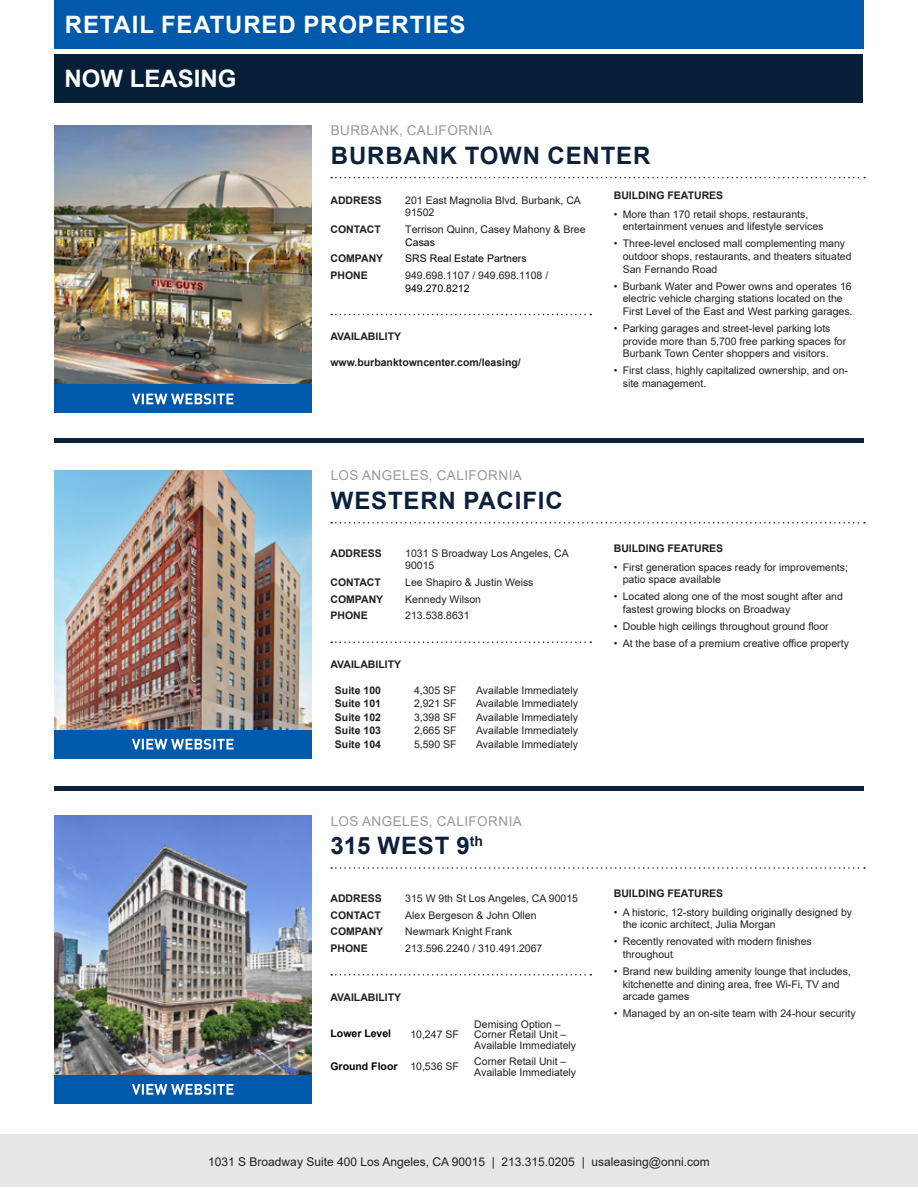
<style>
.page{position:relative;width:918px;height:1188px;background:#fff}
.page>*{position:absolute;margin:0;border:0;box-sizing:border-box;transform-origin:0 0}
.t1{font:700 24px "Arial";letter-spacing:.035em;color:#0c203c}
.t2{font:700 24px "Arial";letter-spacing:.035em;color:#fff}
.t3{font:700 24px "Arial";color:#fff}
.t4{font:13.5px "Arial";letter-spacing:.035em;color:#989999}
.t5{font:12px "Arial";color:#231f20}
.t6{font:10.5px/12.6px "Arial";color:#231f20}
.t7{font:700 10.5px "Arial";color:#231f20}
.t8{font:10.5px "Arial";color:#000}
.t9{font:700 10.5px "Arial";color:#000}
</style>
<div class="page">
<div style="left:0;top:1134px;width:918px;height:53px;background:#e6e7e9"></div>
<div style="left:54px;top:0;width:810px;height:49px;background:#0059aa"></div>
<svg style="left:331px;top:314px;width:260px;height:1px"></svg>
<svg style="left:331px;top:641px;width:260px;height:2px"></svg>
<svg style="left:331px;top:974px;width:260px;height:2px"></svg>
<div style="left:54px;top:54px;width:808px;height:49px;background:#061e36"></div>
<svg style="left:331px;top:177px;width:534px;height:1px"></svg>
<svg style="left:331px;top:522px;width:534px;height:2px"></svg>
<svg style="left:331px;top:867px;width:534px;height:2px"></svg>
<div style="left:54px;top:438px;width:810px;height:5px;background:#0c203c"></div>
<div style="left:54px;top:786px;width:810px;height:5px;background:#0c203c"></div>
<img style="left:54px;top:125px;width:257px;height:260px">
<div style="left:54px;top:385px;width:257px;height:28px;background:#0059aa"></div>
<svg style="left:132px;top:394px;width:102px;height:10px"></svg>
<img style="left:54px;top:471px;width:257px;height:259px">
<div style="left:54px;top:730px;width:257px;height:28px;background:#0059aa"></div>
<svg style="left:132px;top:739px;width:102px;height:11px"></svg>
<img style="left:54px;top:816px;width:257px;height:259px">
<div style="left:54px;top:1075px;width:257px;height:28px;background:#0059aa"></div>
<svg style="left:132px;top:1084px;width:102px;height:11px"></svg>
<p class="t2" style="left:65px;top:8px;width:402px">RETAIL FEATURED PROPERTIES</p>
<p class="t3" style="left:64px;top:62px;width:174px">NOW LEASING</p>
<p class="t4" style="left:331px;top:121px;width:163px">BURBANK, CALIFORNIA</p>
<p class="t1" style="left:331px;top:138px;width:321px">BURBANK TOWN CENTER</p>
<p class="t7" style="left:330px;top:193px;width:53px">ADDRESS</p>
<p class="t6" style="left:405px;top:194px;width:177px">201 East Magnolia Blvd. Burbank, CA<br>91502</p>
<p class="t7" style="left:330px;top:222px;width:52px">CONTACT</p>
<p class="t6" style="left:405px;top:223px;width:182px">Terrison Quinn, Casey Mahony &amp; Bree</p>
<p class="t8" style="left:405px;top:235px;width:31px">Casas</p>
<p class="t7" style="left:330px;top:251px;width:54px">COMPANY</p>
<p class="t8" style="left:405px;top:251px;width:123px">SRS Real Estate Partners</p>
<p class="t7" style="left:330px;top:268px;width:39px">PHONE</p>
<p class="t6" style="left:405px;top:269px;width:145px">949.698.1107 / 949.698.1108 /</p>
<p class="t8" style="left:405px;top:281px;width:66px">949.270.8212</p>
<p class="t7" style="left:330px;top:329px;width:72px">AVAILABILITY</p>
<p class="t7" style="left:330px;top:355px;width:192px">www.burbanktowncenter.com/leasing/</p>
<p class="t7" style="left:614px;top:188px;width:111px">BUILDING FEATURES</p>
<p class="t6" style="left:623px;top:208px;width:202px;text-indent:-9px">• More than 170 retail shops, restaurants, entertainment venues and lifestyle services</p>
<p class="t6" style="left:623px;top:237px;width:230px;text-indent:-9px">• Three-level enclosed mall complementing many outdoor shops, restaurants, and theaters situated<br>San Fernando Road</p>
<p class="t6" style="left:623px;top:280px;width:231px;text-indent:-9px">• Burbank Water and Power owns and operates 16 electric vehicle charging stations located on the<br>First Level of the East and West parking garages.</p>
<p class="t6" style="left:623px;top:322px;width:225px;text-indent:-9px">• Parking garages and street-level parking lots provide more than 5,700 free parking spaces for<br>Burbank Town Center shoppers and visitors.</p>
<p class="t6" style="left:623px;top:364px;width:227px;text-indent:-9px">• First class, highly capitalized ownership, and on&shy;site management.</p>
<p class="t4" style="left:331px;top:466px;width:193px">LOS ANGELES, CALIFORNIA</p>
<p class="t1" style="left:331px;top:483px;width:233px">WESTERN PACIFIC</p>
<p class="t7" style="left:330px;top:546px;width:53px">ADDRESS</p>
<p class="t6" style="left:405px;top:547px;width:165px">1031 S Broadway Los Angeles, CA<br>90015</p>
<p class="t7" style="left:330px;top:575px;width:52px">CONTACT</p>
<p class="t6" style="left:405px;top:576px;width:130px">Lee Shapiro &amp; Justin Weiss</p>
<p class="t7" style="left:330px;top:592px;width:54px">COMPANY</p>
<p class="t6" style="left:405px;top:593px;width:77px">Kennedy Wilson</p>
<p class="t7" style="left:330px;top:608px;width:39px">PHONE</p>
<p class="t6" style="left:405px;top:609px;width:66px">213.538.8631</p>
<p class="t7" style="left:330px;top:657px;width:72px">AVAILABILITY</p>
<p class="t7" style="left:335px;top:682px;width:48px">Suite 100</p>
<p class="t6" style="left:414px;top:683px;width:44px">4,305 SF</p>
<p class="t6" style="left:476px;top:683px;width:103px">Available Immediately</p>
<p class="t7" style="left:335px;top:696px;width:48px">Suite 101</p>
<p class="t6" style="left:414px;top:697px;width:44px">2,921 SF</p>
<p class="t6" style="left:476px;top:697px;width:103px">Available Immediately</p>
<p class="t7" style="left:335px;top:710px;width:48px">Suite 102</p>
<p class="t6" style="left:414px;top:711px;width:44px">3,398 SF</p>
<p class="t6" style="left:476px;top:711px;width:103px">Available Immediately</p>
<p class="t7" style="left:335px;top:723px;width:48px">Suite 103</p>
<p class="t6" style="left:414px;top:724px;width:44px">2,665 SF</p>
<p class="t6" style="left:476px;top:724px;width:103px">Available Immediately</p>
<p class="t7" style="left:335px;top:737px;width:48px">Suite 104</p>
<p class="t6" style="left:414px;top:738px;width:44px">5,590 SF</p>
<p class="t6" style="left:476px;top:738px;width:103px">Available Immediately</p>
<p class="t4" style="left:331px;top:812px;width:193px">LOS ANGELES, CALIFORNIA</p>
<p class="t1" style="left:330px;top:829px;width:154px">315 WEST 9<sup>th</sup></p>
<p class="t7" style="left:330px;top:891px;width:53px">ADDRESS</p>
<p class="t6" style="left:405px;top:892px;width:174px">315 W 9th St Los Angeles, CA 90015</p>
<p class="t7" style="left:330px;top:907px;width:52px">CONTACT</p>
<p class="t6" style="left:405px;top:909px;width:133px">Alex Bergeson &amp; John Ollen</p>
<p class="t7" style="left:330px;top:924px;width:54px">COMPANY</p>
<p class="t6" style="left:405px;top:925px;width:108px">Newmark Knight Frank</p>
<p class="t7" style="left:330px;top:941px;width:39px">PHONE</p>
<p class="t6" style="left:405px;top:942px;width:139px">213.596.2240 / 310.491.2067</p>
<p class="t7" style="left:330px;top:990px;width:72px">AVAILABILITY</p>
<p class="t9" style="left:331px;top:1026px;width:62px">Lower Level</p>
<p class="t6" style="left:474px;top:1019px;width:103px;line-height:10.5px">Demising Option –<br>Corner Retail Unit –<br>Available Immediately</p>
<p class="t9" style="left:330px;top:1059px;width:69px">Ground Floor</p>
<p class="t6" style="left:410px;top:1028px;width:50px">10,247 SF</p>
<p class="t6" style="left:410px;top:1060px;width:50px">10,536 SF</p>
<p class="t6" style="left:474px;top:1056px;width:103px;line-height:10.5px">Corner Retail Unit –<br>Available Immediately</p>
<p class="t7" style="left:614px;top:541px;width:111px">BUILDING FEATURES</p>
<p class="t6" style="left:623px;top:560px;width:227px;text-indent:-9px">• First generation spaces ready for improvements; patio space available</p>
<p class="t6" style="left:623px;top:590px;width:222px;text-indent:-9px">• Located along one of the most sought after and fastest growing blocks on Broadway</p>
<p class="t6" style="left:614px;top:620px;width:217px">• Double high ceilings throughout ground floor</p>
<p class="t6" style="left:614px;top:637px;width:237px">• At the base of a premium creative office property</p>
<p class="t7" style="left:614px;top:886px;width:111px">BUILDING FEATURES</p>
<p class="t6" style="left:623px;top:906px;width:231px;text-indent:-9px">• A historic, 12-story building originally designed by the iconic architect, Julia Morgan</p>
<p class="t6" style="left:623px;top:935px;width:191px;text-indent:-9px">• Recently renovated with modern finishes throughout</p>
<p class="t6" style="left:623px;top:965px;width:230px;text-indent:-9px">• Brand new building amenity lounge that includes, kitchenette and dining area, free Wi-Fi, TV and arcade games</p>
<p class="t6" style="left:614px;top:1007px;width:243px">• Managed by an on-site team with 24-hour security</p>
<p class="t5" style="left:208px;top:1154px;width:503px">1031 S Broadway Suite 400 Los Angeles, CA 90015 | 213.315.0205 | usaleasing@onni.com</p>
</div>
